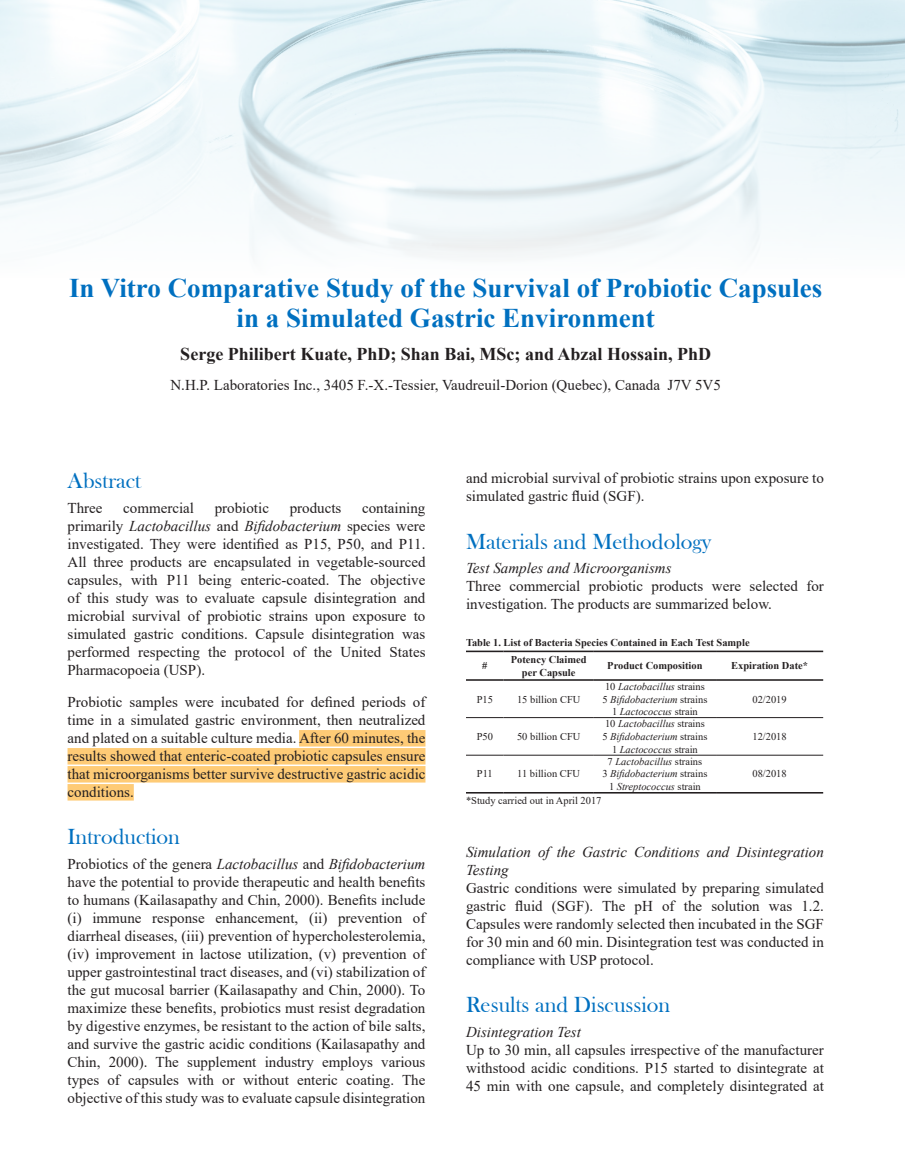
<style>
.page{position:relative;width:905px;height:1175px;background:#fff}
.page>*{position:absolute;margin:0;border:0;box-sizing:border-box;transform-origin:0 0}
.t1{font:700 27px/29.7px "Times New Roman";color:#0070c0;text-align:center}
.heading_1{font:22.5px "Bask Old Face";color:#0070c0}
.t2{font:700 18px "Times New Roman";color:#231f20}
.t3{font:15px/18px "Times New Roman";color:#231f20;text-align:justify}
.t4{font:italic 15px/18px "Times New Roman";color:#231f20}
.t5{font:italic 10.5px "Times New Roman";color:#231f20}
.t6{font:700 10.5px/12.6px "Times New Roman";color:#231f20;text-align:center}
.t7{font:10.5px "Times New Roman";color:#231f20}
.s1{font-style:italic}
.s2{font-style:normal}
</style>
<div class="page">
<img style="left:0;top:0;width:904px;height:257px">
<div style="left:299px;top:730px;width:126px;height:16px;background:#fecb76"></div>
<div style="left:68px;top:748px;width:357px;height:16px;background:#fecb76"></div>
<div style="left:68px;top:766px;width:357px;height:16px;background:#fecb76"></div>
<div style="left:68px;top:784px;width:66px;height:16px;background:#fecb76"></div>
<hr style="left:466px;top:650px;width:37px;height:2px;background:#231f20">
<hr style="left:503px;top:650px;width:91px;height:2px;background:#231f20">
<hr style="left:594px;top:650px;width:122px;height:2px;background:#231f20">
<hr style="left:716px;top:650px;width:107px;height:2px;background:#231f20">
<hr style="left:466px;top:679px;width:37px;height:2px;background:#231f20">
<hr style="left:503px;top:679px;width:91px;height:2px;background:#231f20">
<hr style="left:594px;top:679px;width:122px;height:2px;background:#231f20">
<hr style="left:716px;top:679px;width:107px;height:2px;background:#231f20">
<hr style="left:466px;top:717px;width:37px;height:1px;background:#231f20">
<hr style="left:503px;top:717px;width:91px;height:1px;background:#231f20">
<hr style="left:594px;top:717px;width:122px;height:1px;background:#231f20">
<hr style="left:716px;top:717px;width:107px;height:1px;background:#231f20">
<hr style="left:466px;top:755px;width:37px;height:1px;background:#231f20">
<hr style="left:503px;top:755px;width:91px;height:1px;background:#231f20">
<hr style="left:594px;top:755px;width:122px;height:1px;background:#231f20">
<hr style="left:716px;top:755px;width:107px;height:1px;background:#231f20">
<hr style="left:466px;top:792px;width:37px;height:1px;background:#231f20">
<hr style="left:503px;top:792px;width:91px;height:1px;background:#231f20">
<hr style="left:594px;top:792px;width:122px;height:1px;background:#231f20">
<hr style="left:716px;top:792px;width:107px;height:1px;background:#231f20">
<p class="t1" style="left:69px;top:272px;width:754px">In Vitro Comparative Study of the Survival of Probiotic Capsules in a Simulated Gastric Environment</p>
<p class="t2" style="left:180px;top:341px;width:532px">Serge Philibert Kuate, PhD; Shan Bai, MSc; and Abzal Hossain, PhD</p>
<p class="t3" style="left:170px;top:375px;width:552px">N.H.P. Laboratories Inc., 3405 F.-X.-Tessier, Vaudreuil-Dorion (Quebec), Canada J7V 5V5</p>
<p class="heading_1" style="left:68px;top:468px;width:75px">Abstract</p>
<p class="t3" style="left:68px;top:498px;width:36px">Three</p>
<p class="t3" style="left:123px;top:498px;width:72px">commercial</p>
<p class="t3" style="left:215px;top:498px;width:56px">probiotic</p>
<p class="t3" style="left:290px;top:498px;width:53px">products</p>
<p class="t3" style="left:68px;top:498px;width:359px;text-indent:294px">containing primarily <span class="s1">Lactobacillus</span> and <span class="s1">Bifidobacterium</span> species were investigated. They were identified as P15, P50, and P11.<br>All three products are encapsulated in vegetable-sourced capsules, with P11 being enteric-coated. The objective of this study was to evaluate capsule disintegration and microbial survival of probiotic strains upon exposure to simulated gastric conditions. Capsule disintegration was performed respecting the protocol of the United States Pharmacopoeia (USP).</p>
<p class="t3" style="left:68px;top:692px;width:359px">Probiotic samples were incubated for defined periods of time in a simulated gastric environment, then neutralized and plated on a suitable culture media. After 60 minutes, the results showed that enteric-coated probiotic capsules ensure that microorganisms better survive destructive gastric acidic conditions.</p>
<p class="heading_1" style="left:68px;top:824px;width:114px">Introduction</p>
<p class="t3" style="left:68px;top:854px;width:359px">Probiotics of the genera <span class="s1">Lactobacillus</span> and <span class="s1">Bifidobacterium </span>have the potential to provide therapeutic and health benefits to humans (Kailasapathy and Chin, 2000). Benefits include (i) immune response enhancement, (ii) prevention of diarrheal diseases, (iii) prevention of hypercholesterolemia, (iv) improvement in lactose utilization, (v) prevention of upper gastrointestinal tract diseases, and (vi) stabilization of the gut mucosal barrier (Kailasapathy and Chin, 2000). To maximize these benefits, probiotics must resist degradation by digestive enzymes, be resistant to the action of bile salts, and survive the gastric acidic conditions (Kailasapathy and Chin, 2000). The supplement industry employs various types of capsules with or without enteric coating. The objective of this study was to evaluate capsule disintegration</p>
<p class="t3" style="left:466px;top:469px;width:359px">and microbial survival of probiotic strains upon exposure to simulated gastric fluid (SGF).</p>
<p class="heading_1" style="left:466px;top:529px;width:247px">Materials and Methodology</p>
<p class="t4" style="left:466px;top:559px;width:207px">Test Samples and Microorganisms</p>
<p class="t3" style="left:466px;top:577px;width:359px">Three commercial probiotic products were selected for investigation. The products are summarized below.</p>
<p class="t6" style="left:466px;top:636px;width:285px">Table 1. List of Bacteria Species Contained in Each Test Sample</p>
<p class="t6" style="left:482px;top:659px;width:7px">#</p>
<p class="t6" style="left:511px;top:653px;width:77px">Potency Claimed per Capsule</p>
<p class="t6" style="left:607px;top:659px;width:97px">Product Composition</p>
<p class="t6" style="left:731px;top:659px;width:78px">Expiration Date*</p>
<p class="t7" style="left:476px;top:691px;width:18px">P15</p>
<p class="t7" style="left:517px;top:691px;width:65px">15 billion CFU</p>
<p class="t5" style="left:605px;top:679px;width:101px"><span class="s2">10</span> Lactobacillus <span class="s2">strains</span></p>
<p class="t5" style="left:602px;top:692px;width:106px"><span class="s2">5</span> Bifidobacterium <span class="s2">strains</span></p>
<p class="t5" style="left:612px;top:704px;width:87px"><span class="s2">1</span> Lactococcus <span class="s2">strain</span></p>
<p class="t7" style="left:752px;top:691px;width:36px">02/2019</p>
<p class="t7" style="left:476px;top:729px;width:18px">P50</p>
<p class="t7" style="left:517px;top:729px;width:65px">50 billion CFU</p>
<p class="t7" style="left:477px;top:766px;width:17px">P11</p>
<p class="t7" style="left:517px;top:766px;width:64px">11 billion CFU</p>
<p class="t5" style="left:605px;top:716px;width:101px"><span class="s2">10</span> Lactobacillus <span class="s2">strains</span></p>
<p class="t5" style="left:602px;top:729px;width:106px"><span class="s2">5</span> Bifidobacterium <span class="s2">strains</span></p>
<p class="t5" style="left:612px;top:741px;width:87px"><span class="s2">1</span> Lactococcus <span class="s2">strain</span></p>
<p class="t5" style="left:607px;top:754px;width:96px"><span class="s2">7</span> Lactobacillus <span class="s2">strains</span></p>
<p class="t5" style="left:602px;top:766px;width:106px"><span class="s2">3</span> Bifidobacterium <span class="s2">strains</span></p>
<p class="t5" style="left:609px;top:779px;width:93px"><span class="s2">1</span> Streptococcus <span class="s2">strain</span></p>
<p class="t7" style="left:466px;top:793px;width:137px">*Study carried out in April 2017</p>
<p class="t7" style="left:752px;top:729px;width:36px">12/2018</p>
<p class="t7" style="left:752px;top:766px;width:36px">08/2018</p>
<p class="t4" style="left:466px;top:842px;width:359px">Simulation of the Gastric Conditions and Disintegration<br>Testing</p>
<p class="t3" style="left:466px;top:878px;width:359px">Gastric conditions were simulated by preparing simulated gastric fluid (SGF). The pH of the solution was 1.2.<br>Capsules were randomly selected then incubated in the SGF for 30 min and 60 min. Disintegration test was conducted in compliance with USP protocol.</p>
<p class="heading_1" style="left:466px;top:992px;width:206px">Results and Discussion</p>
<p class="t4" style="left:466px;top:1022px;width:116px">Disintegration Test</p>
<p class="t3" style="left:466px;top:1040px;width:359px">Up to 30 min, all capsules irrespective of the manufacturer withstood acidic conditions. P15 started to disintegrate at 45 min with one capsule, and completely disintegrated at</p>
</div>
